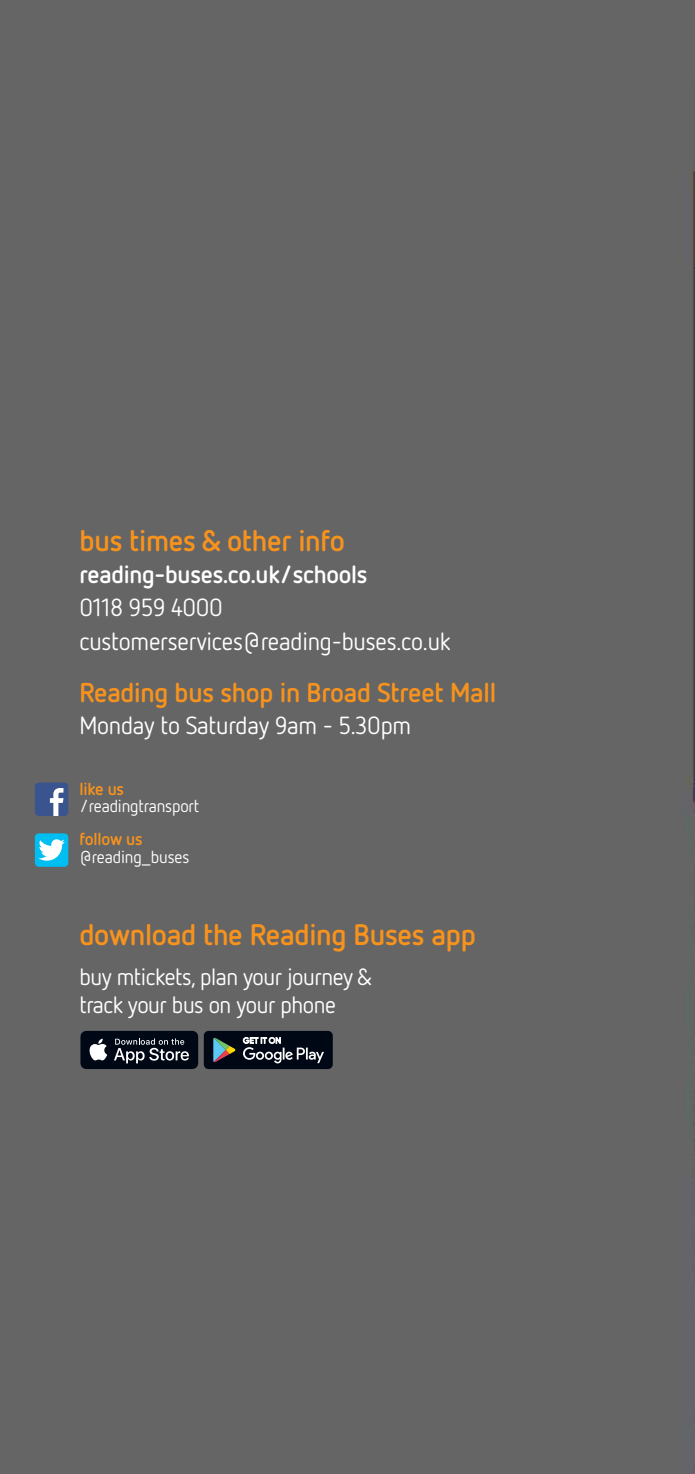
<style>
.page{position:relative;width:695px;height:1474px;background:#fff}
.page>*{position:absolute;margin:0;border:0;box-sizing:border-box;transform-origin:0 0}
.t1{font:700 29.75px "Netto OT";letter-spacing:-.01em;color:#f7931d}
.t2{font:700 27.3px "Netto OT";letter-spacing:-.01em;color:#f7931d}
.t3{font:24.68px/34.6px "Netto OT";letter-spacing:-.01em;color:#fff}
.t4{font:700 24.68px "Netto OT";letter-spacing:-.01em;color:#fff}
.t5{font:23.45px/28.2px "Netto OT";letter-spacing:-.02em;color:#fff}
.t6{font:17.32px "Netto OT";letter-spacing:-.01em;color:#fff}
.t7{font:700 17.32px "Netto OT";letter-spacing:-.01em;color:#f7931d}
</style>
<div class="page">
<div style="left:0;top:0;width:694px;height:1473px;background:#656565"></div>
<svg style="left:35px;top:782px;width:33px;height:34px"></svg>
<div style="left:35px;top:833px;width:33px;height:34px;background:#00bdf2;border-radius:4px"></div>
<svg style="left:38px;top:839px;width:27px;height:21px"></svg>
<div style="left:204px;top:1031px;width:128px;height:38px;background:#000815;border-radius:5px"></div>
<svg style="left:243px;top:1037px;width:81px;height:26px"></svg>
<svg style="left:213px;top:1037px;width:22px;height:25px"></svg>
<svg style="left:80px;top:1031px;width:118px;height:38px;background:#29303b"></svg>
<p class="t1" style="left:79px;top:530px;width:267px">bus times &amp; other info</p>
<p class="t4" style="left:79px;top:565px;width:289px">reading-buses.co.uk/schools</p>
<p class="t3" style="left:79px;top:592px;width:372px">0118 959 4000 customerservices@reading-buses.co.uk</p>
<p class="t2" style="left:79px;top:682px;width:418px">Reading bus shop in Broad Street Mall</p>
<p class="t3" style="left:79px;top:711px;width:333px">Monday to Saturday 9am - 5.30pm</p>
<p class="t7" style="left:79px;top:782px;width:46px">like us</p>
<p class="t6" style="left:79px;top:800px;width:121px">/readingtransport</p>
<p class="t7" style="left:79px;top:833px;width:65px">follow us</p>
<p class="t6" style="left:79px;top:850px;width:111px">@reading_buses</p>
<p class="t1" style="left:79px;top:923px;width:398px">download the Reading Buses app</p>
<p class="t5" style="left:79px;top:965px;width:294px">buy mtickets, plan your journey &amp; track your bus on your phone</p>
</div>
